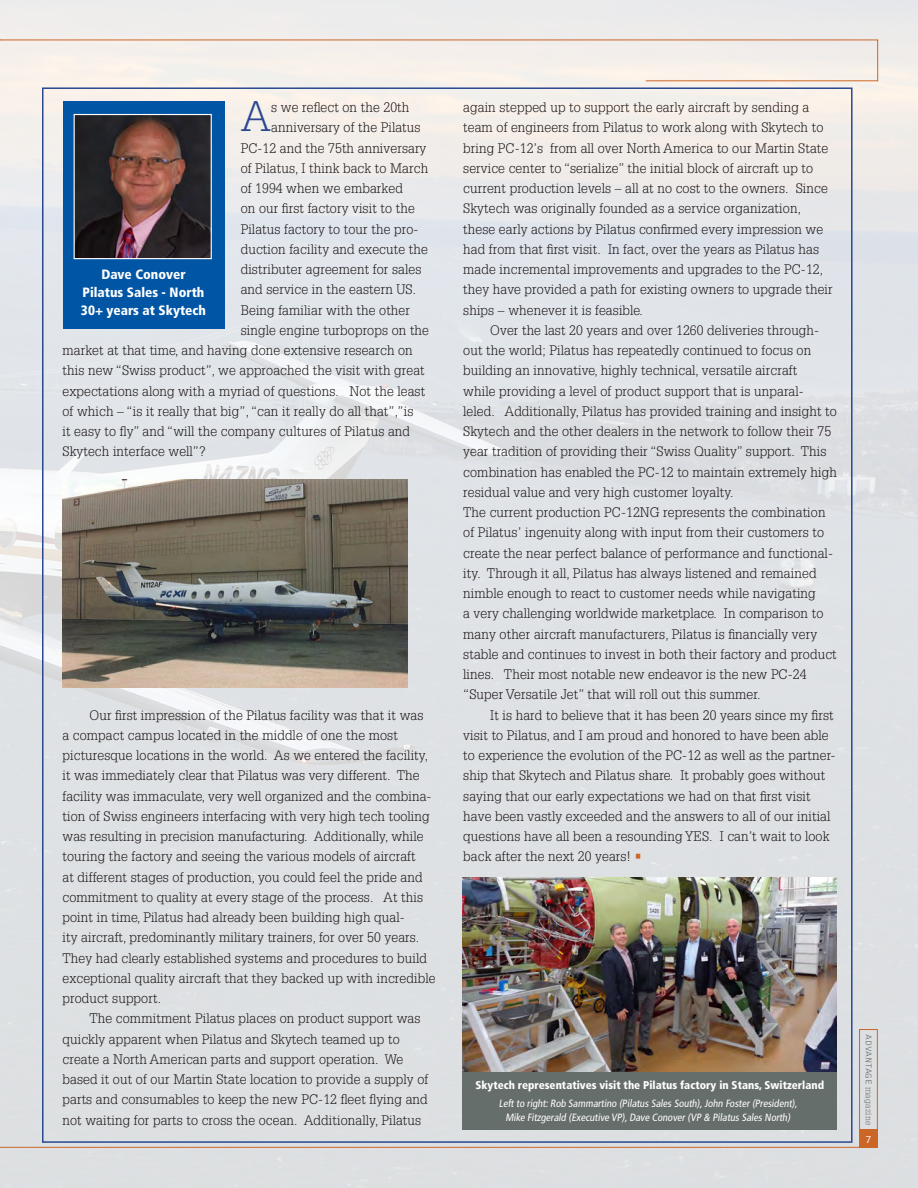
<style>
.page{position:relative;width:918px;height:1188px;background:#fff}
.page>*{position:absolute;margin:0;border:0;box-sizing:border-box;transform-origin:0 0}
.t1{font:300 41.85px "Glypha";color:#294891}
.t2{font:300 13.5px/20.2px "Glypha";letter-spacing:.01em;color:#1a1415}
.t3{font:900 condensed 13.5px "Frutiger";color:#fff}
.t4{font:900 condensed 11.25px "Frutiger";color:#fff}
.t5{font:300 11.25px "Bell Gothic";color:#fff}
.t6{font:condensed 10.5px "Frutiger";color:#fff}
.t7{font:300 8.7px "Bell Gothic";letter-spacing:-.02em;color:#686d6b}
.s1{color:#cb6627}
.s2{font-family:"Glypha"}
</style>
<div class="page">
<img style="left:0;top:0;width:918px;height:1188px">
<div style="left:0;top:40px;width:878px;height:41px;background:#f5f0eb"></div>
<div style="left:63px;top:101px;width:162px;height:227px;background:#0155a5"></div>
<img style="left:76px;top:116px;width:134px;height:141px">
<div style="left:74px;top:114px;width:138px;height:145px;border:1px solid #fff"></div>
<img style="left:63px;top:480px;width:345px;height:208px">
<img style="left:462px;top:878px;width:375px;height:194px">
<div style="left:462px;top:1072px;width:375px;height:58px;background:#666e6b"></div>
<hr style="left:0;top:1147px;width:878px;height:1px;background:#cb6627">
<div style="left:859px;top:1129px;width:18px;height:18px;background:#cb6627"></div>
<div style="left:859px;top:1029px;width:18px;height:118px;border:1px solid #cb6627"></div>
<p class="t1" style="left:241px;top:92px;width:32px">A</p>
<p class="t2" style="left:271px;top:97px;width:140px">s we reflect on the 20th</p>
<p class="t2" style="left:271px;top:118px;width:151px">anniversary of the Pilatus</p>
<p class="t2" style="left:241px;top:138px;width:187px">PC-12 and the 75th anniversary</p>
<p class="t2" style="left:241px;top:158px;width:189px">of Pilatus, I think back to March</p>
<p class="t2" style="left:241px;top:178px;width:164px">of 1994 when we embarked</p>
<p class="t2" style="left:241px;top:199px;width:176px">on our first factory visit to the</p>
<p class="t2" style="left:241px;top:219px;width:179px">Pilatus factory to tour the pro-</p>
<p class="t2" style="left:241px;top:239px;width:189px">duction facility and execute the</p>
<p class="t2" style="left:241px;top:259px;width:182px">distributer agreement for sales</p>
<p class="t2" style="left:241px;top:280px;width:177px">and service in the eastern US.</p>
<p class="t2" style="left:241px;top:300px;width:171px">Being familiar with the other</p>
<p class="t2" style="left:241px;top:320px;width:190px">single engine turboprops on the</p>
<p class="t2" style="left:63px;top:340px;width:352px">market at that time, and having done extensive research on</p>
<p class="t2" style="left:63px;top:361px;width:364px">this new “Swiss product”, we approached the visit with great</p>
<p class="t2" style="left:63px;top:381px;width:364px">expectations along with a myriad of questions. Not the least</p>
<p class="t2" style="left:63px;top:401px;width:352px">of which – “is it really that big”, “can it really do all that”,”is</p>
<p class="t2" style="left:63px;top:421px;width:349px">it easy to fly” and “will the company cultures of Pilatus and</p>
<p class="t2" style="left:63px;top:442px;width:145px">Skytech interface well”?</p>
<p class="t3" style="left:101px;top:266px;width:86px">Dave Conover</p>
<p class="t3" style="left:83px;top:284px;width:123px">Pilatus Sales - North</p>
<p class="t3" style="left:81px;top:302px;width:127px">30+ years at Skytech</p>
<p class="t2" style="left:63px;top:705px;width:374px;text-indent:27px">Our first impression of the Pilatus facility was that it was<br>a compact campus located in the middle of one the most picturesque locations in the world. As we entered the facility, it was immediately clear that Pilatus was very different. The facility was immaculate, very well organized and the combina&shy;tion of Swiss engineers interfacing with very high tech tooling was resulting in precision manufacturing. Additionally, while touring the factory and seeing the various models of aircraft<br>at different stages of production, you could feel the pride and commitment to quality at every stage of the process. At this point in time, Pilatus had already been building high qual-<br>ity aircraft, predominantly military trainers, for over 50 years.<br>They had clearly established systems and procedures to build exceptional quality aircraft that they backed up with incredible product support.</p>
<p class="t2" style="left:63px;top:1009px;width:367px;text-indent:27px">The commitment Pilatus places on product support was quickly apparent when Pilatus and Skytech teamed up to create a North American parts and support operation. We based it out of our Martin State location to provide a supply of parts and consumables to keep the new PC-12 fleet flying and not waiting for parts to cross the ocean. Additionally, Pilatus</p>
<p class="t2" style="left:463px;top:97px;width:371px">again stepped up to support the early aircraft by sending a team of engineers from Pilatus to work along with Skytech to bring PC-12’s from all over North America to our Martin State service center to “serialize” the initial block of aircraft up to current production levels – all at no cost to the owners. Since Skytech was originally founded as a service organization, these early actions by Pilatus confirmed every impression we had from that first visit. In fact, over the years as Pilatus has made incremental improvements and upgrades to the PC-12, they have provided a path for existing owners to upgrade their ships – whenever it is feasible.</p>
<p class="t2" style="left:463px;top:320px;width:375px;text-indent:27px">Over the last 20 years and over 1260 deliveries through&shy;out the world; Pilatus has repeatedly continued to focus on building an innovative, highly technical, versatile aircraft<br>while providing a level of product support that is unparal&shy;leled. Additionally, Pilatus has provided training and insight to Skytech and the other dealers in the network to follow their 75 year tradition of providing their “Swiss Quality” support. This combination has enabled the PC-12 to maintain extremely high residual value and very high customer loyalty.</p>
<p class="t2" style="left:463px;top:502px;width:375px">The current production PC-12NG represents the combination of Pilatus’ ingenuity along with input from their customers to create the near perfect balance of performance and functional&shy;ity. Through it all, Pilatus has always listened and remained nimble enough to react to customer needs while navigating<br>a very challenging worldwide marketplace. In comparison to many other aircraft manufacturers, Pilatus is financially very stable and continues to invest in both their factory and product lines. Their most notable new endeavor is the new PC-24 “Super Versatile Jet” that will roll out this summer.</p>
<p class="t2" style="left:463px;top:705px;width:374px;text-indent:27px">It is hard to believe that it has been 20 years since my first visit to Pilatus, and I am proud and honored to have been able to experience the evolution of the PC-12 as well as the partner&shy;ship that Skytech and Pilatus share. It probably goes without saying that our early expectations we had on that first visit have been vastly exceeded and the answers to all of our initial questions have all been a resounding YES. I can’t wait to look back after the next 20 years! <span class="s1">•</span></p>
<p class="t4" style="left:475px;top:1078px;width:350px">Skytech representatives visit the Pilatus factory in Stans, Switzerland</p>
<p class="t6" style="left:499px;top:1097px;width:302px">Left to right:Rob Sammartino (Pilatus Sales South),John Foster (President),</p>
<p class="t6" style="left:505px;top:1111px;width:288px">Mike Fitzgerald (Executive VP),Dave Conover (VP &amp; Pilatus Sales North)</p>
<p class="t7" style="left:873px;top:1034px;width:93px;rotate:90deg">ADVANTAGE <span class="s2">magazine</span></p>
<p class="t5" style="left:865px;top:1133px;width:8px">7</p>
</div>
